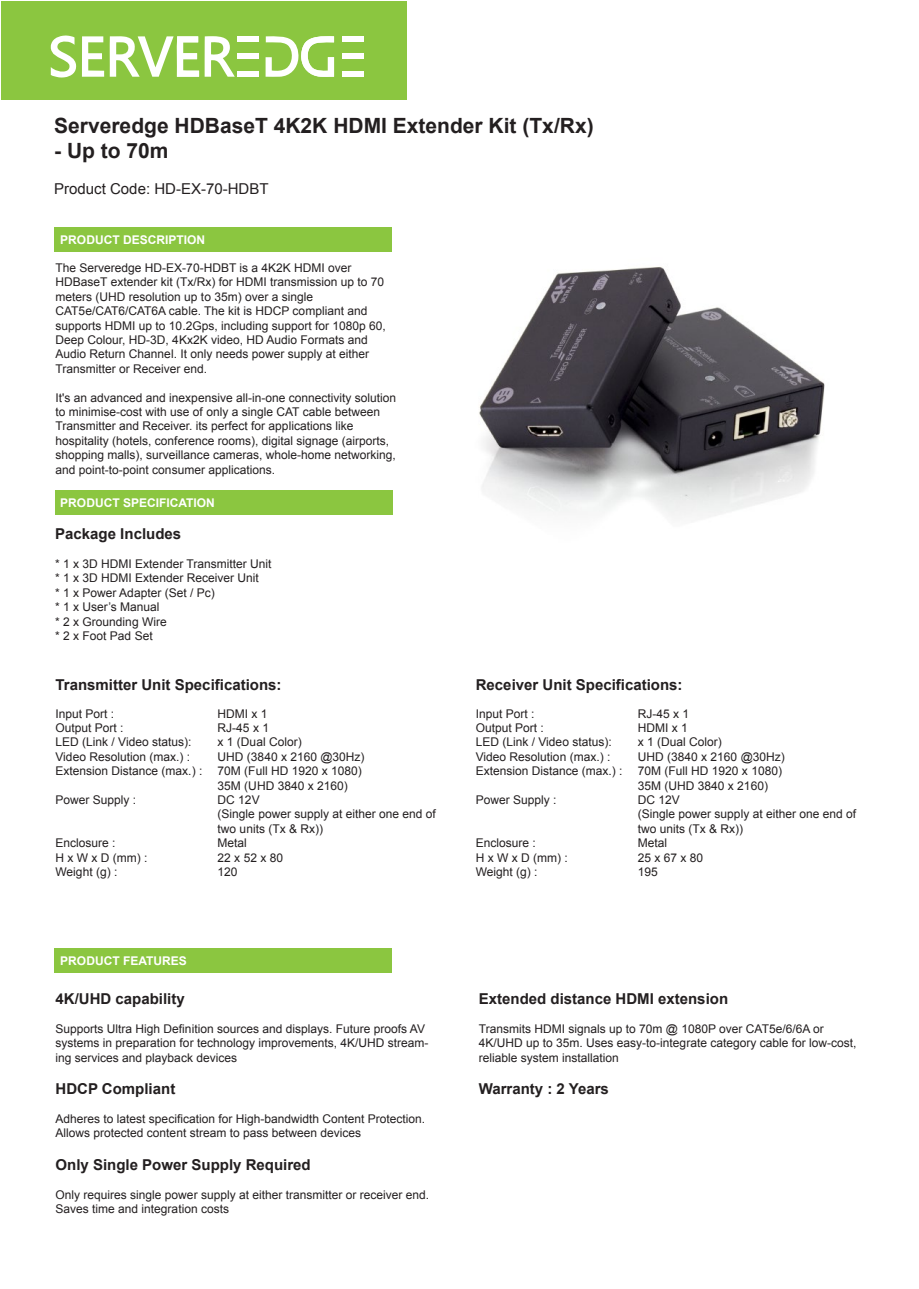
<style>
.page{position:relative;width:919px;height:1289px;background:#fff}
.page>*{position:absolute;margin:0;border:0;box-sizing:border-box;transform-origin:0 0}
.t1{font:700 21px "Arial";color:#231f20}
.t2{font:700 15px "Arial";color:#231f20}
.t3{font:15px "Arial";color:#231f20}
.t4{font:12px/14.4px "Arial";color:#231f20}
.t5{font:700 12px "Arial";color:#fff}
</style>
<div class="page">
<img style="left:479px;top:266px;width:346px;height:251px">
<div style="left:1px;top:1px;width:405px;height:99px;background:#8bc640"></div>
<svg style="left:51px;top:35px;width:53px;height:43px"></svg>
<svg style="left:265px;top:36px;width:69px;height:41px"></svg>
<div style="left:238px;top:71px;width:21px;height:6px;background:#fff"></div>
<div style="left:238px;top:53px;width:21px;height:6px;background:#fff"></div>
<div style="left:238px;top:36px;width:21px;height:6px;background:#fff"></div>
<div style="left:342px;top:36px;width:22px;height:6px;background:#fff"></div>
<div style="left:342px;top:53px;width:22px;height:6px;background:#fff"></div>
<div style="left:342px;top:71px;width:22px;height:6px;background:#fff"></div>
<svg style="left:110px;top:36px;width:125px;height:41px"></svg>
<div style="left:55px;top:227px;width:337px;height:25px;background:#8bc640"></div>
<div style="left:55px;top:490px;width:337px;height:25px;background:#8bc640"></div>
<div style="left:54px;top:948px;width:338px;height:24px;background:#8bc640"></div>
<h1 class="t1" style="left:54px;top:117px;width:541px">Serveredge HDBaseT 4K2K HDMI Extender Kit (Tx/Rx)</h1>
<h1 class="t1" style="left:54px;top:143px;width:116px">- Up to 70m</h1>
<p class="t3" style="left:54px;top:183px;width:216px">Product Code: HD-EX-70-HDBT</p>
<p class="t5" style="left:60px;top:235px;width:146px">PRODUCT DESCRIPTION</p>
<p class="t4" style="left:56px;top:262px;width:332px">The Serveredge HD-EX-70-HDBT is a 4K2K HDMI over HDBaseT extender kit (Tx/Rx) for HDMI transmission up to 70 meters (UHD resolution up to 35m) over a single CAT5e/CAT6/CAT6A cable. The kit is HDCP compliant and supports HDMI up to 10.2Gps, including support for 1080p 60, Deep Colour, HD-3D, 4Kx2K video, HD Audio Formats and Audio Return Channel. It only needs power supply at either Transmitter or Receiver end.</p>
<p class="t4" style="left:56px;top:391px;width:342px">It's an advanced and inexpensive all-in-one connectivity solution to minimise-cost with use of only a single CAT cable between Transmitter and Receiver. its perfect for applications like hospitality (hotels, conference rooms), digital signage (airports, shopping malls), surveillance cameras, whole-home networking, and point-to-point consumer applications.</p>
<p class="t5" style="left:60px;top:498px;width:156px">PRODUCT SPECIFICATION</p>
<p class="t2" style="left:55px;top:528px;width:127px">Package Includes</p>
<p class="t4" style="left:55px;top:557px;width:218px">* 1 x 3D HDMI Extender Transmitter Unit * 1 x 3D HDMI Extender Receiver Unit<br>* 1 x Power Adapter (Set / Pc)<br>* 1 x User’s Manual<br>* 2 x Grounding Wire<br>* 2 x Foot Pad Set</p>
<p class="t2" style="left:56px;top:678px;width:227px">Transmitter Unit Specifications:</p>
<p class="t4" style="left:56px;top:707px;width:60px">Input Port :</p>
<p class="t4" style="left:218px;top:707px;width:52px">HDMI x 1</p>
<p class="t4" style="left:56px;top:721px;width:70px">Output Port :</p>
<p class="t4" style="left:218px;top:721px;width:53px">RJ-45 x 1</p>
<p class="t4" style="left:56px;top:736px;width:137px">LED (Link / Video status):</p>
<p class="t4" style="left:218px;top:736px;width:86px">x 1 (Dual Color)</p>
<p class="t4" style="left:56px;top:750px;width:136px">Video Resolution (max.) :</p>
<p class="t4" style="left:218px;top:750px;width:148px">UHD (3840 x 2160 @30Hz)</p>
<p class="t4" style="left:56px;top:764px;width:148px">Extension Distance (max.) :</p>
<p class="t4" style="left:218px;top:764px;width:146px">70M (Full HD 1920 x 1080)<br>35M (UHD 3840 x 2160)</p>
<p class="t4" style="left:56px;top:793px;width:82px">Power Supply :</p>
<p class="t4" style="left:218px;top:793px;width:220px">DC 12V<br>(Single power supply at either one end of two units (Tx &amp; Rx))</p>
<p class="t4" style="left:56px;top:836px;width:62px">Enclosure :</p>
<p class="t4" style="left:218px;top:836px;width:31px">Metal</p>
<p class="t4" style="left:56px;top:851px;width:93px">H x W x D (mm) :</p>
<p class="t4" style="left:218px;top:851px;width:67px">22 x 52 x 80</p>
<p class="t4" style="left:56px;top:865px;width:63px">Weight (g) :</p>
<p class="t4" style="left:218px;top:865px;width:22px">120</p>
<p class="t5" style="left:60px;top:956px;width:128px">PRODUCT FEATURES</p>
<p class="t2" style="left:56px;top:993px;width:131px">4K/UHD capability</p>
<p class="t4" style="left:56px;top:1022px;width:374px">Supports Ultra High Definition sources and displays. Future proofs AV systems in preparation for technology improvements, 4K/UHD stream&shy;ing services and playback devices</p>
<p class="t2" style="left:56px;top:1083px;width:121px">HDCP Compliant</p>
<p class="t4" style="left:56px;top:1112px;width:371px">Adheres to latest specification for High-bandwidth Content Protection.<br>Allows protected content stream to pass between devices</p>
<p class="t2" style="left:56px;top:1158px;width:257px">Only Single Power Supply Required</p>
<p class="t4" style="left:56px;top:1188px;width:375px">Only requires single power supply at either transmitter or receiver end.<br>Saves time and integration costs</p>
<p class="t2" style="left:476px;top:678px;width:208px">Receiver Unit Specifications:</p>
<p class="t4" style="left:476px;top:707px;width:60px">Input Port :</p>
<p class="t4" style="left:638px;top:707px;width:53px">RJ-45 x 1</p>
<p class="t4" style="left:476px;top:721px;width:70px">Output Port :</p>
<p class="t4" style="left:638px;top:721px;width:52px">HDMI x 1</p>
<p class="t4" style="left:476px;top:736px;width:137px">LED (Link / Video status):</p>
<p class="t4" style="left:638px;top:736px;width:86px">x 1 (Dual Color)</p>
<p class="t4" style="left:476px;top:750px;width:136px">Video Resolution (max.) :</p>
<p class="t4" style="left:638px;top:750px;width:148px">UHD (3840 x 2160 @30Hz)</p>
<p class="t4" style="left:476px;top:764px;width:148px">Extension Distance (max.) :</p>
<p class="t4" style="left:638px;top:764px;width:146px">70M (Full HD 1920 x 1080)<br>35M (UHD 3840 x 2160)</p>
<p class="t4" style="left:476px;top:793px;width:82px">Power Supply :</p>
<p class="t4" style="left:638px;top:793px;width:220px">DC 12V<br>(Single power supply at either one end of two units (Tx &amp; Rx))</p>
<p class="t4" style="left:476px;top:836px;width:62px">Enclosure :</p>
<p class="t4" style="left:638px;top:836px;width:31px">Metal</p>
<p class="t4" style="left:476px;top:851px;width:93px">H x W x D (mm) :</p>
<p class="t4" style="left:638px;top:851px;width:67px">25 x 67 x 80</p>
<p class="t4" style="left:476px;top:865px;width:63px">Weight (g) :</p>
<p class="t4" style="left:638px;top:865px;width:22px">195</p>
<p class="t2" style="left:479px;top:993px;width:251px">Extended distance HDMI extension</p>
<p class="t4" style="left:479px;top:1022px;width:379px">Transmits HDMI signals up to 70m @ 1080P over CAT5e/6/6A or<br>4K/UHD up to 35m. Uses easy-to-integrate category cable for low-cost, reliable system installation</p>
<p class="t2" style="left:479px;top:1083px;width:132px">Warranty : 2 Years</p>
</div>
